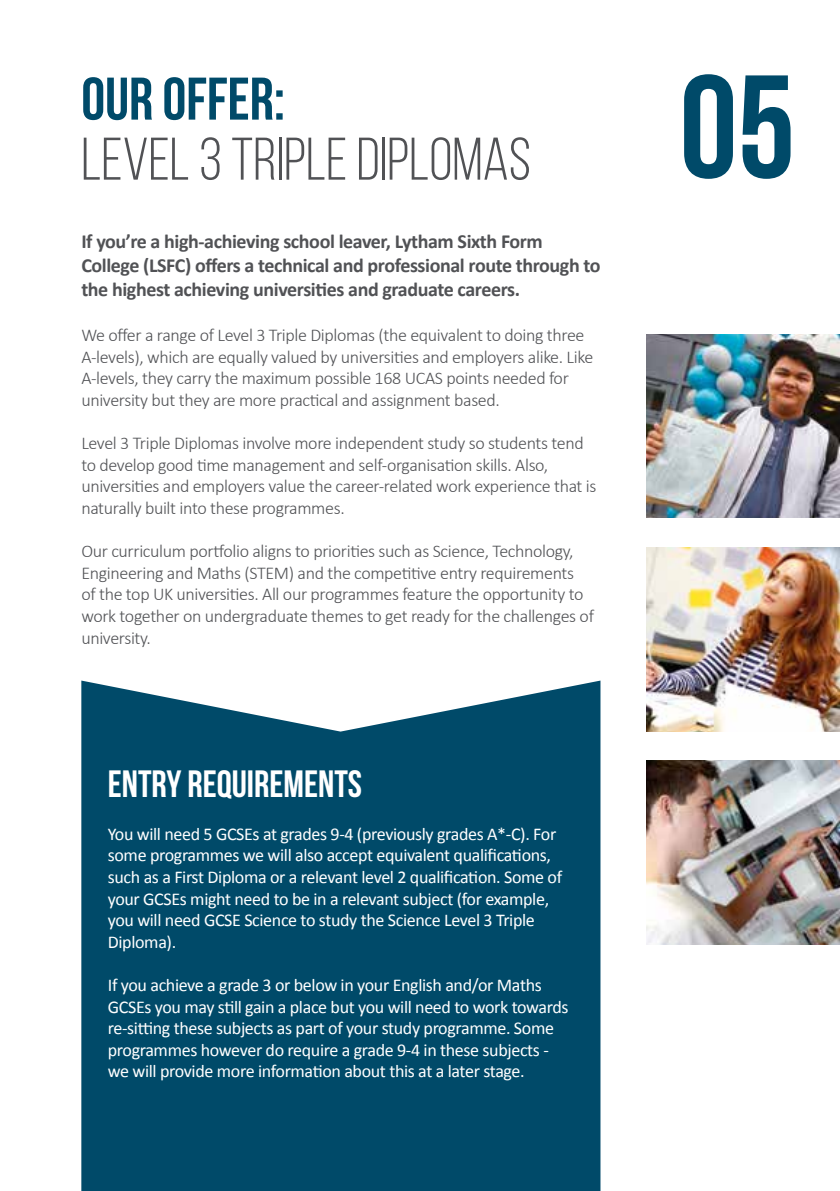
<style>
.page{position:relative;width:840px;height:1191px;background:#fff}
.page>*{position:absolute;margin:0;border:0;box-sizing:border-box;transform-origin:0 0}
.t1{font:700 146px "Bebas Neue";color:#004a69}
.t2{font:60px "Bebas Neue";color:#515255}
.t3{font:700 60px "Bebas Neue";color:#004a69}
.t4{font:700 38px "Bebas Neue";color:#fff}
.t5{font:700 20px/24px "Calibri";letter-spacing:-.02em;color:#515255}
.t6{font:300 18px/21.6px "Calibri";letter-spacing:-.02em;color:#515255}
.t7{font:18px/21.6px "Calibri";letter-spacing:-.02em;color:#fff}
</style>
<div class="page">
<div style="left:81px;top:680px;width:519px;height:511px;background:#004a69"></div>
<img style="left:646px;top:334px;width:193px;height:184px">
<img style="left:646px;top:548px;width:193px;height:183px">
<img style="left:646px;top:760px;width:193px;height:184px">
<h2 class="t3" style="left:81px;top:66px;width:205px">OUR OFFER:</h2>
<h2 class="t2" style="left:81px;top:127px;width:451px">LEVEL 3 TRIPLE DIPLOMAS</h2>
<p class="t5" style="left:81px;top:229px;width:520px">If you’re a high-achieving school leaver, Lytham Sixth Form<br>College (LSFC) offers a technical and professional route through to the highest achieving universities and graduate careers.</p>
<p class="t6" style="left:81px;top:323px;width:513px">We offer a range of Level 3 Triple Diplomas (the equivalent to doing three A-levels), which are equally valued by universities and employers alike. Like A-levels, they carry the maximum possible 168 UCAS points needed for university but they are more practical and assignment based.</p>
<p class="t6" style="left:81px;top:431px;width:516px">Level 3 Triple Diplomas involve more independent study so students tend to develop good time management and self-organisation skills. Also, universities and employers value the career-related work experience that is naturally built into these programmes.</p>
<p class="t6" style="left:81px;top:539px;width:514px">Our curriculum portfolio aligns to priorities such as Science, Technology, Engineering and Maths (STEM) and the competitive entry requirements<br>of the top UK universities. All our programmes feature the opportunity to work together on undergraduate themes to get ready for the challenges of university.</p>
<h3 class="t4" style="left:108px;top:762px;width:255px">ENTRY REQUIREMENTS</h3>
<p class="t7" style="left:108px;top:823px;width:455px">You will need 5 GCSEs at grades 9-4 (previously grades A*-C). For some programmes we will also accept equivalent qualifications, such as a First Diploma or a relevant level 2 qualification. Some of your GCSEs might need to be in a relevant subject (for example, you will need GCSE Science to study the Science Level 3 Triple Diploma).</p>
<p class="t7" style="left:108px;top:974px;width:462px">If you achieve a grade 3 or below in your English and/or Maths GCSEs you may still gain a place but you will need to work towards re-sitting these subjects as part of your study programme. Some programmes however do require a grade 9-4 in these subjects - we will provide more information about this at a later stage.</p>
<h1 class="t1" style="left:679px;top:47px;width:117px">05</h1>
</div>
